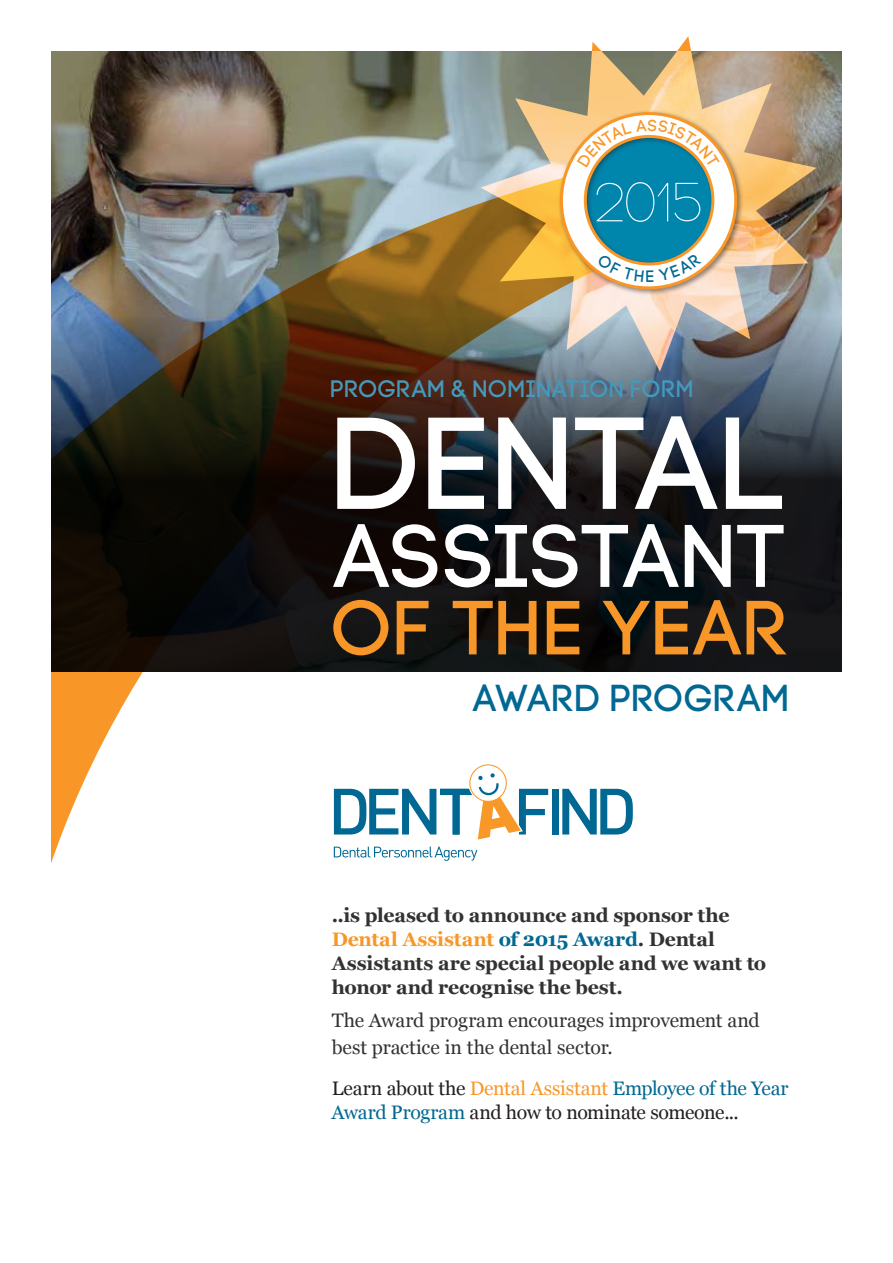
<style>
.page{position:relative;width:893px;height:1263px;background:#fff}
.page>*{position:absolute;margin:0;border:0;box-sizing:border-box;transform-origin:0 0}
.t1{font:130.5px "Code Pro";letter-spacing:-.01em;color:#fff}
.t2{font:88.5px "Code Pro";letter-spacing:-.025em;color:#fff}
.t3{font:76.5px "Code Pro";color:#f89728}
.t4{font:55.05px "Code Pro Light";color:#fff}
.t5{font:37.5px "Code Pro";color:#006892}
.t6{font:23.85px "Code Pro";letter-spacing:.01em;color:#4499bc}
.t7{font:700 19.5px/24px "Georgia";letter-spacing:-.01em;color:#323232}
.t8{font:19.5px/24px "Georgia";letter-spacing:-.015em;color:#231f20}
.t9{font:19.5px/27px "Georgia";letter-spacing:-.005em;color:#323232}
.s1{color:#f89728}
.s2{color:#006892}
</style>
<div class="page">
<svg style="left:51px;top:51px;width:791px;height:267px;background:#747061"></svg>
<svg style="left:630px;top:318px;width:212px;height:354px;background:#222830"></svg>
<img style="left:51px;top:127px;width:579px;height:736px">
<img style="left:480px;top:36px;width:337px;height:336px">
<div style="left:557px;top:109px;width:186px;height:186px;background:#231f20;opacity:.5"></div>
<svg style="left:334px;top:847px;width:143px;height:14px"></svg>
<div style="left:552px;top:789px;width:7px;height:45px;background:#006892"></div>
<svg style="left:562px;top:789px;width:71px;height:45px"></svg>
<svg style="left:334px;top:764px;width:214px;height:75px"></svg>
<svg style="left:558px;top:111px;width:181px;height:180px"></svg>
<h3 class="t4" style="left:594px;top:174px;width:110px">2015</h3>
<p class="t6" style="left:330px;top:375px;width:365px">PROGRAM &amp; NOMINATION FORM</p>
<h1 class="t1" style="left:332px;top:391px;width:458px">DENTAL</h1>
<h2 class="t2" style="left:333px;top:507px;width:456px">ASSISTANT</h2>
<h3 class="t3" style="left:331px;top:585px;width:459px">OF THE YEAR</h3>
<h3 class="t5" style="left:472px;top:678px;width:319px">AWARD PROGRAM</h3>
<p class="t7" style="left:332px;top:904px;width:436px">..is pleased to announce and sponsor the <span class="s1">Dental Assistant</span> <span class="s2">of 2015 Award</span>. Dental Assistants are special people and we want to honor and recognise the best.</p>
<p class="t9" style="left:332px;top:1007px;width:430px">The Award program encourages improvement and best practice in the dental sector.</p>
<p class="t8" style="left:332px;top:1076px;width:458px">Learn about the <span class="s1">Dental Assistant</span> <span class="s2">Employee of the Year<br>Award Program</span> and how to nominate someone...</p>
</div>
